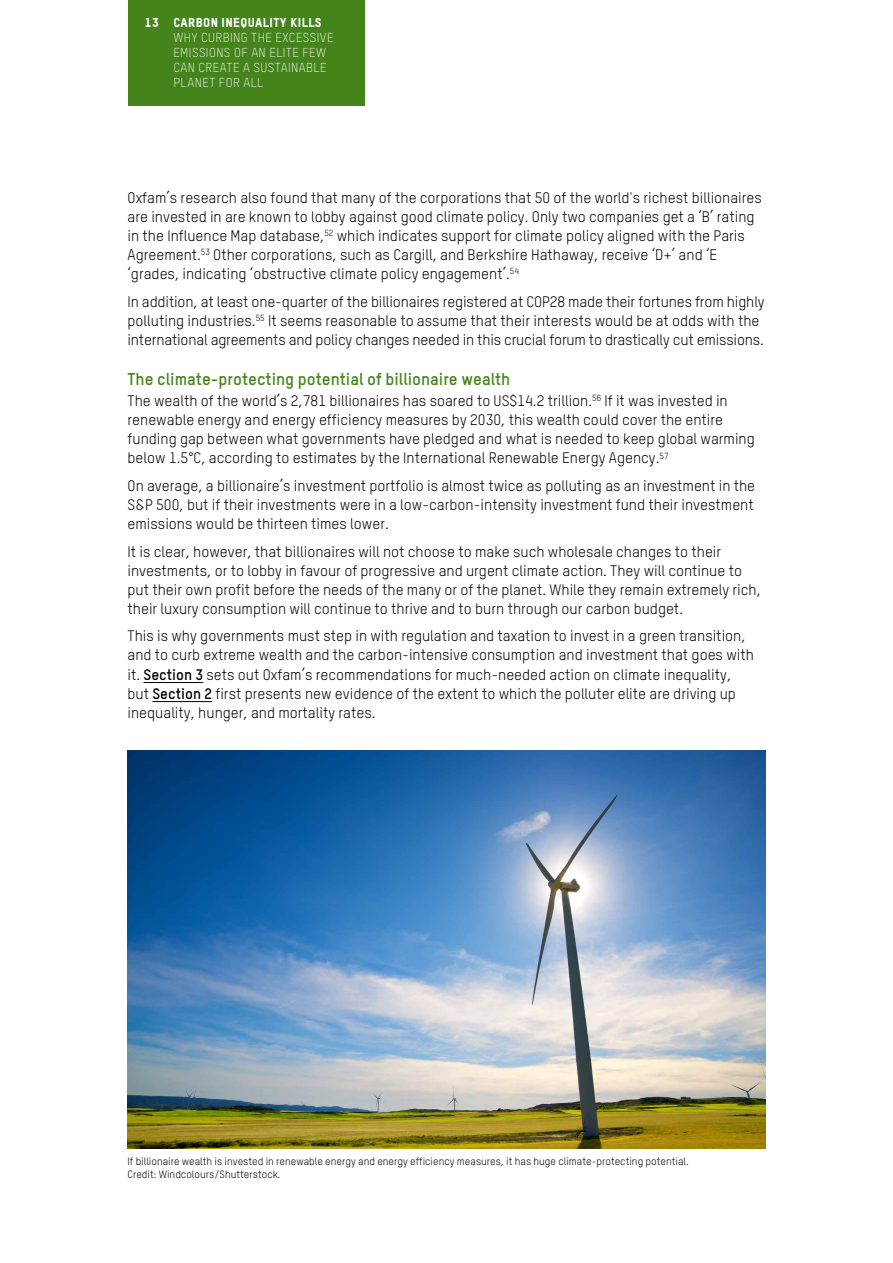
<style>
.page{position:relative;width:893px;height:1263px;background:#fff}
.page>*{position:absolute;margin:0;border:0;box-sizing:border-box;transform-origin:0 0}
.t1{font:700 16.8px "Oxfam TSTARPRO";color:#44841a}
.t2{font:15px/19px "Oxfam TSTARPRO";color:#000}
.t3{font:300 12.75px/15px "Oxfam TSTARPRO";letter-spacing:.03em;color:#fff}
.t4{font:12.75px "Oxfam TSTARPRO Headline";letter-spacing:.03em;color:#fff}
.t5{font:10.5px/13.5px "Oxfam TSTARPRO";color:#000}
.s1{font-weight:700}
</style>
<div class="page">
<div style="left:128px;top:0;width:236px;height:105px;background:#44841a"></div>
<hr style="left:144px;top:682px;width:59px;height:1px;background:#000">
<hr style="left:152px;top:701px;width:60px;height:1px;background:#000">
<img style="left:128px;top:750px;width:637px;height:399px">
<p class="t4" style="left:145px;top:15px;width:178px">13 CARBON INEQUALITY KILLS</p>
<p class="t3" style="left:173px;top:30px;width:162px">WHY CURBING THE EXCESSIVE<br>EMISSIONS OF AN ELITE FEW<br>CAN CREATE A SUSTAINABLE<br>PLANET FOR ALL</p>
<p class="t2" style="left:128px;top:188px;width:636px">Oxfam’s research also found that many of the corporations that 50 of the world's richest billionaires are invested in are known to lobby against good climate policy. Only two companies get a ‘B’ rating in the Influence Map database,<sup>52</sup> which indicates support for climate policy aligned with the Paris Agreement.<sup>53</sup> Other corporations, such as Cargill, and Berkshire Hathaway, receive ‘D+’ and ‘E ‘grades, indicating ‘obstructive climate policy engagement’.<sup>54</sup></p>
<p class="t2" style="left:128px;top:292px;width:639px">In addition, at least one-quarter of the billionaires registered at COP28 made their fortunes from highly polluting industries.<sup>55</sup> It seems reasonable to assume that their interests would be at odds with the international agreements and policy changes needed in this crucial forum to drastically cut emissions.</p>
<p class="t1" style="left:128px;top:369px;width:384px">The climate-protecting potential of billionaire wealth</p>
<p class="t2" style="left:128px;top:391px;width:629px">The wealth of the world’s 2,781 billionaires has soared to US$14.2 trillion.<sup>56</sup> If it was invested in renewable energy and energy efficiency measures by 2030, this wealth could cover the entire funding gap between what governments have pledged and what is needed to keep global warming below 1.5°C, according to estimates by the International Renewable Energy Agency.<sup>57</sup></p>
<p class="t2" style="left:128px;top:476px;width:629px;text-align:justify">On average, a billionaire’s investment portfolio is almost twice as polluting as an investment in the S&amp;P 500, but if their investments were in a low-carbon-intensity investment fund their investment emissions would be thirteen times lower.</p>
<p class="t2" style="left:128px;top:542px;width:635px">It is clear, however, that billionaires will not choose to make such wholesale changes to their investments, or to lobby in favour of progressive and urgent climate action. They will continue to put their own profit before the needs of the many or of the planet. While they remain extremely rich, their luxury consumption will continue to thrive and to burn through our carbon budget.</p>
<p class="t2" style="left:128px;top:626px;width:628px">This is why governments must step in with regulation and taxation to invest in a green transition, and to curb extreme wealth and the carbon-intensive consumption and investment that goes with it. <span class="s1">Section 3</span> sets out Oxfam’s recommendations for much-needed action on climate inequality, but <span class="s1">Section 2</span> first presents new evidence of the extent to which the polluter elite are driving up inequality, hunger, and mortality rates.</p>
<p class="t5" style="left:128px;top:1154px;width:563px">If billionaire wealth is invested in renewable energy and energy efficiency measures, it has huge climate-protecting potential.<br>Credit: Windcolours/Shutterstock.</p>
</div>
